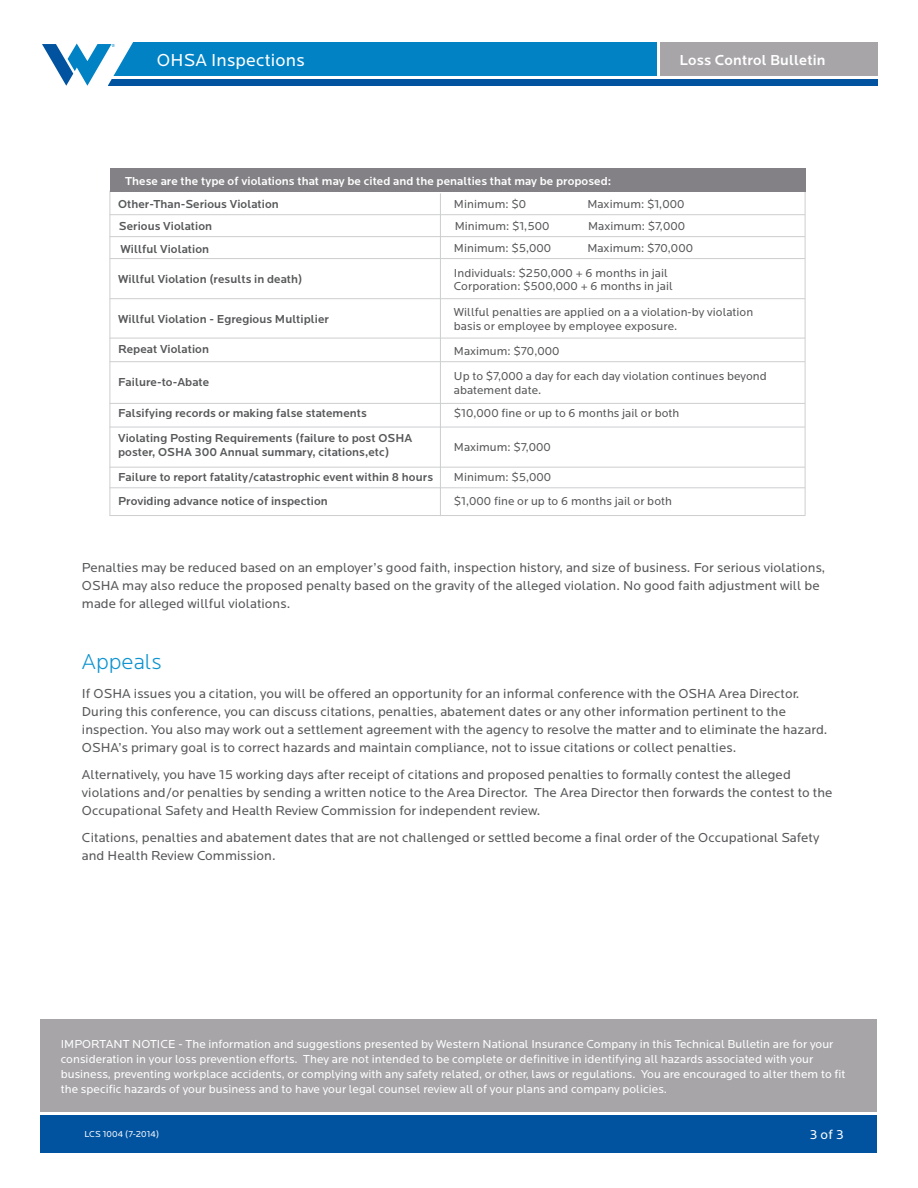
<style>
.page{position:relative;width:918px;height:1188px;background:#fff}
.page>*{position:absolute;margin:0;border:0;box-sizing:border-box;transform-origin:0 0}
.Paragraph_Titile{font:300 22.5px "Locator";color:#0d93cf}
.Header_01{font:18px "Locator";letter-spacing:.01em;color:#fff}
.Header_01-2{font:500 15px "Locator";letter-spacing:.01em;color:#fff}
.Body_Copy{font:13.5px/18px "Locator";letter-spacing:.005em;color:#57585a}
.t1{font:13.5px "Locator";color:#fff}
.Body_Copy-2{font:12px/15px "Locator";letter-spacing:.005em;color:#fff}
.Body_Copy-3{font:12px/13.5px "Locator";letter-spacing:.005em;color:#57585a}
.Body_Copy-4{font:500 12px "Locator";letter-spacing:.005em;color:#57585a}
.Body_Copy-5{font:500 12px "Locator";letter-spacing:.005em;color:#fff}
.t2{font:9px "Locator";letter-spacing:.01em;color:#fff}
</style>
<div class="page">
<div style="left:40px;top:1115px;width:838px;height:38px;background:#0153a0"></div>
<div style="left:40px;top:1019px;width:838px;height:93px;background:#a7a5a8"></div>
<div style="left:108px;top:42px;width:549px;height:34px;background:#0082c5"></div>
<div style="left:108px;top:79px;width:770px;height:7px;background:#0153a0"></div>
<div style="left:660px;top:42px;width:218px;height:34px;background:#a7a5a8"></div>
<svg style="left:42px;top:42px;width:91px;height:44px"></svg>
<hr style="left:440px;top:193px;width:1px;height:323px;background:#cdced0">
<hr style="left:110px;top:191px;width:1px;height:325px;background:#cdced0">
<hr style="left:805px;top:191px;width:1px;height:325px;background:#cdced0">
<hr style="left:110px;top:298px;width:695px;height:1px;background:#cdced0">
<hr style="left:110px;top:338px;width:695px;height:1px;background:#cdced0">
<hr style="left:110px;top:361px;width:695px;height:1px;background:#cdced0">
<hr style="left:110px;top:403px;width:695px;height:1px;background:#cdced0">
<hr style="left:110px;top:427px;width:695px;height:1px;background:#cdced0">
<hr style="left:110px;top:467px;width:695px;height:1px;background:#cdced0">
<hr style="left:110px;top:487px;width:695px;height:1px;background:#cdced0">
<hr style="left:110px;top:515px;width:695px;height:1px;background:#cdced0">
<hr style="left:110px;top:258px;width:695px;height:1px;background:#cdced0">
<hr style="left:110px;top:214px;width:695px;height:1px;background:#cdced0">
<hr style="left:110px;top:236px;width:695px;height:1px;background:#cdced0">
<div style="left:110px;top:169px;width:695px;height:23px;background:#838185"></div>
<p class="Header_01" style="left:157px;top:50px;width:149px">OHSA Inspections</p>
<p class="Body_Copy-5" style="left:125px;top:174px;width:488px">These are the type of violations that may be cited and the penalties that may be proposed:</p>
<p class="Header_01-2" style="left:680px;top:51px;width:147px">Loss Control Bulletin</p>
<p class="Body_Copy-4" style="left:118px;top:197px;width:162px">Other-Than-Serious Violation</p>
<p class="Body_Copy-3" style="left:454px;top:198px;width:74px">Minimum: $0</p>
<p class="Body_Copy-3" style="left:587px;top:198px;width:98px">Maximum: $1,000</p>
<p class="Body_Copy-4" style="left:119px;top:219px;width:95px">Serious Violation</p>
<p class="Body_Copy-3" style="left:455px;top:220px;width:96px">Minimum: $1,500</p>
<p class="Body_Copy-3" style="left:588px;top:220px;width:98px">Maximum: $7,000</p>
<p class="Body_Copy-4" style="left:121px;top:242px;width:90px">Willful Violation</p>
<p class="Body_Copy-3" style="left:454px;top:242px;width:99px">Minimum: $5,000</p>
<p class="Body_Copy-3" style="left:587px;top:242px;width:107px">Maximum: $70,000</p>
<p class="Body_Copy-4" style="left:118px;top:273px;width:186px">Willful Violation (results in death)</p>
<p class="Body_Copy-3" style="left:454px;top:266px;width:215px">Individuals: $250,000 + 6 months in jail</p>
<p class="Body_Copy-3" style="left:454px;top:280px;width:220px">Corporation: $500,000 + 6 months in jail</p>
<p class="Body_Copy-4" style="left:118px;top:312px;width:212px">Willful Violation - Egregious Multiplier</p>
<p class="Body_Copy-3" style="left:454px;top:306px;width:301px">Willful penalties are applied on a a violation-by violation basis or employee by employee exposure.</p>
<p class="Body_Copy-3" style="left:454px;top:370px;width:314px">Up to $7,000 a day for each day violation continues beyond abatement date.</p>
<p class="Body_Copy-4" style="left:118px;top:343px;width:92px">Repeat Violation</p>
<p class="Body_Copy-3" style="left:454px;top:345px;width:107px">Maximum: $70,000</p>
<p class="Body_Copy-4" style="left:118px;top:375px;width:93px">Failure-to-Abate</p>
<p class="Body_Copy-4" style="left:118px;top:406px;width:250px">Falsifying records or making false statements</p>
<p class="Body_Copy-3" style="left:454px;top:407px;width:227px">$10,000 fine or up to 6 months jail or both</p>
<p class="Body_Copy-4" style="left:118px;top:432px;width:296px">Violating Posting Requirements (failure to post OSHA</p>
<p class="Body_Copy-4" style="left:118px;top:445px;width:273px">poster, OSHA 300 Annual summary, citations,etc)</p>
<p class="Body_Copy-3" style="left:454px;top:441px;width:98px">Maximum: $7,000</p>
<p class="Body_Copy-4" style="left:118px;top:471px;width:316px">Failure to report fatality/catastrophic event within 8 hours</p>
<p class="Body_Copy-3" style="left:454px;top:471px;width:99px">Minimum: $5,000</p>
<p class="Body_Copy-4" style="left:118px;top:494px;width:211px">Providing advance notice of inspection</p>
<p class="Body_Copy-3" style="left:454px;top:494px;width:220px">$1,000 fine or up to 6 months jail or both</p>
<p class="Body_Copy" style="left:82px;top:558px;width:745px">Penalties may be reduced based on an employer’s good faith, inspection history, and size of business. For serious violations,<br>OSHA may also reduce the proposed penalty based on the gravity of the alleged violation. No good faith adjustment will be made for alleged willful violations.</p>
<p class="Paragraph_Titile" style="left:82px;top:650px;width:81px">Appeals</p>
<p class="Body_Copy" style="left:82px;top:684px;width:747px">If OSHA issues you a citation, you will be offered an opportunity for an informal conference with the OSHA Area Director.<br>During this conference, you can discuss citations, penalties, abatement dates or any other information pertinent to the inspection. You also may work out a settlement agreement with the agency to resolve the matter and to eliminate the hazard.<br>OSHA’s primary goal is to correct hazards and maintain compliance, not to issue citations or collect penalties.</p>
<p class="Body_Copy" style="left:82px;top:765px;width:752px">Alternatively, you have 15 working days after receipt of citations and proposed penalties to formally contest the alleged violations and/or penalties by sending a written notice to the Area Director. The Area Director then forwards the contest to the<br>Occupational Safety and Health Review Commission for independent review.</p>
<p class="Body_Copy" style="left:82px;top:828px;width:739px">Citations, penalties and abatement dates that are not challenged or settled become a final order of the Occupational Safety and Health Review Commission.</p>
<p class="Body_Copy-2" style="left:61px;top:1037px;width:786px">IMPORTANT NOTICE - The information and suggestions presented by Western National Insurance Company in this Technical Bulletin are for your consideration in your loss prevention efforts. They are not intended to be complete or definitive in identifying all hazards associated with your business, preventing workplace accidents, or complying with any safety related, or other, laws or regulations. You are encouraged to alter them to fit the specific hazards of your business and to have your legal counsel review all of your plans and company policies.</p>
<p class="t2" style="left:84px;top:1130px;width:76px">LCS 1004 (7-2014)</p>
<p class="t1" style="left:810px;top:1127px;width:36px">3 of 3</p>
</div>
